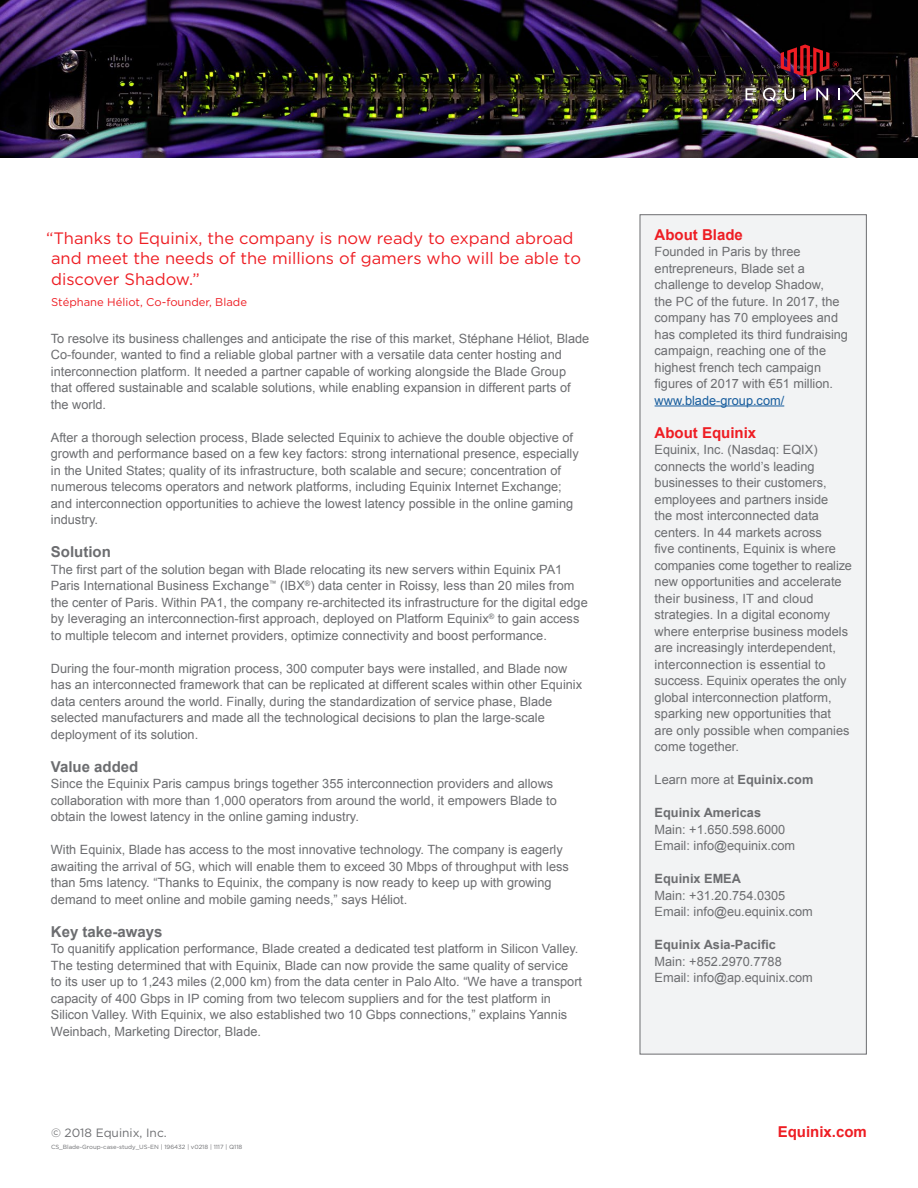
<style>
.page{position:relative;width:918px;height:1188px;background:#fff}
.page>*{position:absolute;margin:0;border:0;box-sizing:border-box;transform-origin:0 0}
.Customer_Quote{font:16.5px/20.7px "Gotham";color:#ee1d23}
.Side_Bar_Title{font:700 15px "Arial";color:#ee1d23}
.Body_Title_1_Space{font:700 15px "Arial";color:#6c6d70}
.Body_Copy_1_Space{font:12.75px/16.5px "Arial";color:#6c6d70}
.Body_Copy{font:12.75px/16.5px "Arial";color:#6c6d70}
.Side_Bar_Copy{font:12.75px/16.5px "Arial";color:#6c6d70}
.Side_Bar_Copy-2{font:700 12.75px "Arial";color:#6c6d70}
.Copyright{font:12px "Gotham";color:#6c6d70}
.Customer_Quote-2{font:11.25px "Gotham";color:#ee1d23}
.Copyright_Code{font:6px "Gotham";color:#6c6d70}
.s1{color:#175d9e}
.s2{font-weight:700}
</style>
<div class="page">
<img style="left:0;top:0;width:918px;height:158px">
<svg style="left:746px;top:88px;width:10px;height:12px"></svg>
<svg style="left:784px;top:88px;width:11px;height:13px"></svg>
<svg style="left:804px;top:88px;width:2px;height:12px"></svg>
<svg style="left:816px;top:88px;width:12px;height:12px"></svg>
<svg style="left:839px;top:88px;width:1px;height:12px"></svg>
<svg style="left:849px;top:88px;width:14px;height:12px"></svg>
<svg style="left:763px;top:88px;width:13px;height:13px"></svg>
<svg style="left:781px;top:44px;width:58px;height:32px;background:#5e0f15"></svg>
<div style="left:640px;top:214px;width:227px;height:840px;background:#f2f3f4;border:1px solid #6c6d70"></div>
<hr style="left:655px;top:406px;width:129px;height:1px;background:#175d9e">
<p class="Customer_Quote" style="left:46px;top:227px;width:536px">“Thanks to Equinix, the company is now ready to expand abroad and meet the needs of the millions of gamers who will be able to discover Shadow.”</p>
<p class="Customer_Quote-2" style="left:51px;top:294px;width:197px">Stéphane Héliot, Co-founder, Blade</p>
<p class="Body_Copy_1_Space" style="left:51px;top:330px;width:540px">To resolve its business challenges and anticipate the rise of this market, Stéphane Héliot, Blade Co-founder, wanted to find a reliable global partner with a versatile data center hosting and interconnection platform. It needed a partner capable of working alongside the Blade Group that offered sustainable and scalable solutions, while enabling expansion in different parts of the world.</p>
<p class="Body_Copy_1_Space" style="left:51px;top:429px;width:529px">After a thorough selection process, Blade selected Equinix to achieve the double objective of growth and performance based on a few key factors: strong international presence, especially in the United States; quality of its infrastructure, both scalable and secure; concentration of numerous telecoms operators and network platforms, including Equinix Internet Exchange; and interconnection opportunities to achieve the lowest latency possible in the online gaming industry.</p>
<p class="Body_Title_1_Space" style="left:51px;top:542px;width:61px">Solution</p>
<p class="Body_Copy" style="left:51px;top:561px;width:538px">The first part of the solution began with Blade relocating its new servers within Equinix PA1<br>Paris International Business Exchange<sup>™</sup> (IBX<sup>®</sup>) data center in Roissy, less than 20 miles from the center of Paris. Within PA1, the company re-architected its infrastructure for the digital edge by leveraging an interconnection-first approach, deployed on Platform Equinix<sup>®</sup> to gain access to multiple telecom and internet providers, optimize connectivity and boost performance.</p>
<p class="Body_Copy_1_Space" style="left:51px;top:660px;width:533px">During the four-month migration process, 300 computer bays were installed, and Blade now has an interconnected framework that can be replicated at different scales within other Equinix data centers around the world. Finally, during the standardization of service phase, Blade selected manufacturers and made all the technological decisions to plan the large-scale deployment of its solution.</p>
<p class="Body_Title_1_Space" style="left:51px;top:756px;width:89px">Value added</p>
<p class="Body_Copy" style="left:51px;top:776px;width:507px">Since the Equinix Paris campus brings together 355 interconnection providers and allows collaboration with more than 1,000 operators from around the world, it empowers Blade to obtain the lowest latency in the online gaming industry.</p>
<p class="Body_Copy_1_Space" style="left:51px;top:842px;width:520px">With Equinix, Blade has access to the most innovative technology. The company is eagerly awaiting the arrival of 5G, which will enable them to exceed 30 Mbps of throughput with less than 5ms latency. “Thanks to Equinix, the company is now ready to keep up with growing demand to meet online and mobile gaming needs,” says Héliot.</p>
<p class="Body_Title_1_Space" style="left:51px;top:921px;width:113px">Key take-aways</p>
<p class="Body_Copy" style="left:51px;top:941px;width:533px">To quanitify application performance, Blade created a dedicated test platform in Silicon Valley.<br>The testing determined that with Equinix, Blade can now provide the same quality of service<br>to its user up to 1,243 miles (2,000 km) from the data center in Palo Alto. “We have a transport capacity of 400 Gbps in IP coming from two telecom suppliers and for the test platform in Silicon Valley. With Equinix, we also established two 10 Gbps connections,” explains Yannis Weinbach, Marketing Director, Blade.</p>
<p class="Copyright" style="left:51px;top:1125px;width:117px">© 2018 Equinix, Inc.</p>
<p class="Copyright_Code" style="left:51px;top:1143px;width:193px">CS_Blade-Group-case-study_US-EN | 196432 | v0218 | 1117 | Q118</p>
<p class="Side_Bar_Title" style="left:655px;top:224px;width:90px">About Blade</p>
<p class="Body_Copy" style="left:655px;top:244px;width:195px">Founded in Paris by three entrepreneurs, Blade set a challenge to develop Shadow,<br>the PC of the future. In 2017, the company has 70 employees and has completed its third fundraising campaign, reaching one of the highest french tech campaign figures of 2017 with €51 million. <span class="s1">www.blade-group.com/</span></p>
<p class="Side_Bar_Title" style="left:655px;top:422px;width:103px">About Equinix</p>
<p class="Side_Bar_Copy" style="left:655px;top:442px;width:199px">Equinix, Inc. (Nasdaq: EQIX) connects the world’s leading businesses to their customers, employees and partners inside<br>the most interconnected data centers. In 44 markets across<br>five continents, Equinix is where companies come together to realize new opportunities and accelerate their business, IT and cloud strategies. In a digital economy where enterprise business models are increasingly interdependent, interconnection is essential to success. Equinix operates the only global interconnection platform, sparking new opportunities that are only possible when companies come together.</p>
<p class="Side_Bar_Copy" style="left:655px;top:772px;width:160px">Learn more at <span class="s2">Equinix.com</span></p>
<p class="Side_Bar_Copy-2" style="left:655px;top:804px;width:108px">Equinix Americas</p>
<p class="Side_Bar_Copy" style="left:655px;top:821px;width:132px">Main: +1.650.598.6000</p>
<p class="Side_Bar_Copy" style="left:655px;top:838px;width:142px">Email: info@equinix.com</p>
<p class="Side_Bar_Copy-2" style="left:655px;top:870px;width:88px">Equinix EMEA</p>
<p class="Side_Bar_Copy" style="left:655px;top:887px;width:132px">Main: +31.20.754.0305</p>
<p class="Side_Bar_Copy" style="left:655px;top:904px;width:160px">Email: info@eu.equinix.com</p>
<p class="Side_Bar_Copy-2" style="left:655px;top:936px;width:123px">Equinix Asia-Pacific</p>
<p class="Side_Bar_Copy" style="left:655px;top:953px;width:129px">Main: +852.2970.7788</p>
<p class="Side_Bar_Copy" style="left:655px;top:970px;width:160px">Email: info@ap.equinix.com</p>
<p class="Side_Bar_Title" style="left:778px;top:1122px;width:91px">Equinix.com</p>
</div>
